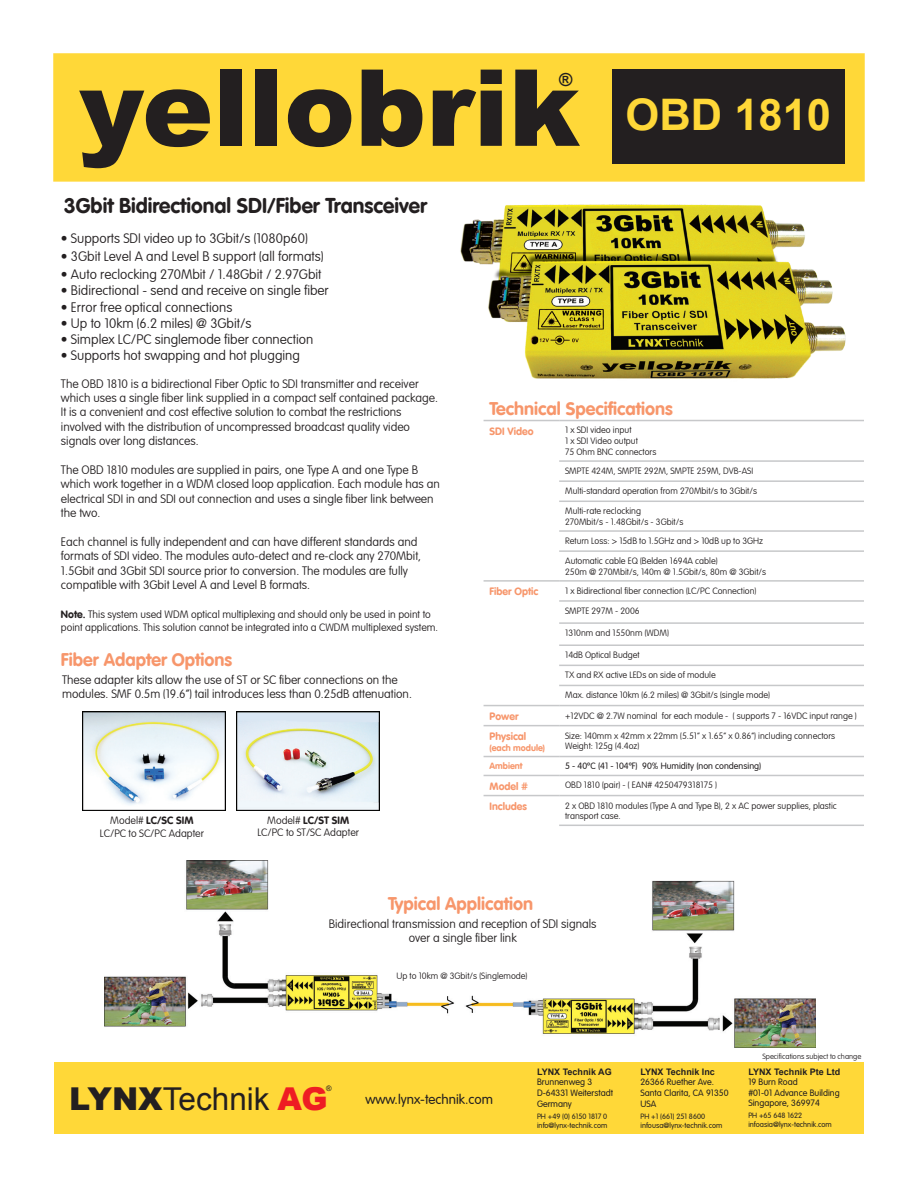
<style>
.page{position:relative;width:918px;height:1188px;background:#fff}
.page>*{position:absolute;margin:0;border:0;box-sizing:border-box;transform-origin:0 0}
.t1{font:900 106.5px "Arial";color:#231f20}
.t2{font:700 43.5px "Arial";color:#ffd838}
.t3{font:31.5px "Arial";color:#231f20}
.t4{font:700 21px "VAG Rounded LT";color:#231f20}
.t5{font:700 18px "VAG Rounded LT";color:#f7966b}
.t6{font:700 18px "Arial";color:#231f20}
.t7{font:100 13.5px "VAG Rounded LT";color:#231f20}
.t8{font:300 13.5px "VAG Rounded LT";color:#231f20}
.t9{font:100 12px/14.4px "VAG Rounded LT";color:#231f20}
.t10{font:100 10.5px/12.6px "VAG Rounded LT";color:#231f20;text-align:center}
.t11{font:700 10.5px "VAG Rounded LT";color:#f7966b}
.t12{font:100 9px/10.8px "VAG Rounded LT";color:#231f20}
.t13{font:300 9px/10.8px "VAG Rounded LT";color:#231f20}
.t14{font:700 9px "Arial";color:#231f20}
.t15{font:700 9px "VAG Rounded LT";color:#f7966b}
.t16{font:300 7.5px/9px "VAG Rounded LT";color:#231f20}
.t17{font:100 7.5px "VAG Rounded LT";color:#231f20}
.t18{font:7.5px "Arial";color:#231f20}
.s1{font-weight:700}
.s2{font-weight:900}
.s3{font-weight:900;color:#ee1d23}
</style>
<div class="page">
<img style="left:104px;top:860px;width:712px;height:187px">
<div style="left:53px;top:53px;width:812px;height:129px;background:#ffd838;border:2px solid #ffd838"></div>
<div style="left:612px;top:69px;width:233px;height:95px;background:#231f20"></div>
<hr style="left:484px;top:420px;width:75px;height:1px;background:#c7c8ca">
<hr style="left:559px;top:420px;width:305px;height:1px;background:#c7c8ca">
<hr style="left:559px;top:460px;width:305px;height:2px;background:#c7c8ca">
<hr style="left:559px;top:480px;width:305px;height:2px;background:#c7c8ca">
<hr style="left:559px;top:501px;width:305px;height:1px;background:#c7c8ca">
<hr style="left:559px;top:530px;width:305px;height:2px;background:#c7c8ca">
<hr style="left:559px;top:550px;width:305px;height:2px;background:#c7c8ca">
<hr style="left:559px;top:580px;width:305px;height:2px;background:#c7c8ca">
<hr style="left:559px;top:600px;width:305px;height:2px;background:#c7c8ca">
<hr style="left:559px;top:622px;width:305px;height:2px;background:#c7c8ca">
<hr style="left:559px;top:644px;width:305px;height:2px;background:#c7c8ca">
<hr style="left:559px;top:665px;width:305px;height:1px;background:#c7c8ca">
<hr style="left:559px;top:685px;width:305px;height:1px;background:#c7c8ca">
<hr style="left:559px;top:825px;width:305px;height:1px;background:#c7c8ca">
<hr style="left:484px;top:580px;width:75px;height:2px;background:#c7c8ca">
<hr style="left:559px;top:705px;width:305px;height:1px;background:#c7c8ca">
<hr style="left:559px;top:795px;width:305px;height:1px;background:#c7c8ca">
<hr style="left:559px;top:725px;width:305px;height:1px;background:#c7c8ca">
<hr style="left:559px;top:756px;width:305px;height:1px;background:#c7c8ca">
<hr style="left:559px;top:775px;width:305px;height:1px;background:#c7c8ca">
<hr style="left:484px;top:705px;width:75px;height:1px;background:#c7c8ca">
<hr style="left:484px;top:725px;width:75px;height:1px;background:#c7c8ca">
<hr style="left:484px;top:756px;width:75px;height:1px;background:#c7c8ca">
<hr style="left:484px;top:775px;width:75px;height:1px;background:#c7c8ca">
<hr style="left:484px;top:795px;width:75px;height:1px;background:#c7c8ca">
<img style="left:460px;top:204px;width:386px;height:175px">
<img style="left:82px;top:711px;width:144px;height:100px">
<img style="left:237px;top:711px;width:142px;height:99px">
<div style="left:54px;top:1062px;width:810px;height:72px;background:#ffd838"></div>
<h1 class="t1" style="left:79px;top:30px;width:503px">yellobrik</h1>
<h3 class="t6" style="left:559px;top:67px;width:15px">®</h3>
<h3 class="t4" style="left:64px;top:193px;width:365px">3Gbit Bidirectional SDI/Fiber Transceiver</h3>
<p class="t7" style="left:61px;top:231px;width:248px">• Supports SDI video up to 3Gbit/s (1080p60)</p>
<p class="t7" style="left:61px;top:249px;width:264px">• 3Gbit Level A and Level B support (all formats)</p>
<p class="t7" style="left:61px;top:267px;width:262px">• Auto reclocking 270Mbit / 1.48Gbit / 2.97Gbit</p>
<p class="t7" style="left:61px;top:283px;width:269px">• Bidirectional - send and receive on single fiber</p>
<p class="t7" style="left:61px;top:299px;width:173px">• Error free optical connections</p>
<p class="t7" style="left:61px;top:315px;width:192px">• Up to 10km (6.2 miles) @ 3Gbit/s</p>
<p class="t7" style="left:61px;top:331px;width:254px">• Simplex LC/PC singlemode fiber connection</p>
<p class="t7" style="left:61px;top:348px;width:241px">• Supports hot swapping and hot plugging</p>
<h2 class="t2" style="left:626px;top:86px;width:207px">OBD 1810</h2>
<p class="t9" style="left:61px;top:377px;width:378px">The OBD 1810 is a bidirectional Fiber Optic to SDI transmitter and receiver which uses a single fiber link supplied in a compact self contained package.<br>It is a convenient and cost effective solution to combat the restrictions involved with the distribution of uncompressed broadcast quality video signals over long distances.</p>
<p class="t9" style="left:61px;top:463px;width:380px">The OBD 1810 modules are supplied in pairs, one Type A and one Type B which work together in a WDM closed loop application. Each module has an electrical SDI in and SDI out connection and uses a single fiber link between the two.</p>
<p class="t9" style="left:61px;top:535px;width:362px">Each channel is fully independent and can have different standards and formats of SDI video. The modules auto-detect and re-clock any 270Mbit, 1.5Gbit and 3Gbit SDI source prior to conversion. The modules are fully compatible with 3Gbit Level A and Level B formats.</p>
<p class="t10" style="left:61px;top:608px;width:379px;text-align:left"><span class="s1">Note.</span> This system used WDM optical multiplexing and should only be used in point to point applications. This solution cannot be integrated into a CWDM multiplexed system.</p>
<h3 class="t5" style="left:61px;top:649px;width:173px">Fiber Adapter Options</h3>
<p class="t9" style="left:62px;top:673px;width:351px">These adapter kits allow the use of ST or SC fiber connections on the modules. SMF 0.5m (19.6”) tail introduces less than 0.25dB attenuation.</p>
<p class="t10" style="left:100px;top:814px;width:106px">Model# <span class="s1">LC/SC SIM<br></span>LC/PC to SC/PC Adapter</p>
<p class="t10" style="left:257px;top:814px;width:103px">Model# <span class="s1">LC/ST SIM<br></span>LC/PC to ST/SC Adapter</p>
<h3 class="t5" style="left:490px;top:398px;width:185px">Technical Specifications</h3>
<p class="t11" style="left:490px;top:425px;width:46px">SDI Video</p>
<p class="t12" style="left:565px;top:425px;width:93px">1 x SDI video input<br>1 x SDI Video output<br>75 Ohm BNC connectors</p>
<p class="t12" style="left:565px;top:466px;width:190px">SMPTE 424M, SMPTE 292M, SMPTE 259M, DVB-ASI</p>
<p class="t12" style="left:565px;top:486px;width:193px">Multi-standard operation from 270Mbit/s to 3Gbit/s</p>
<p class="t12" style="left:565px;top:506px;width:120px">Multi-rate reclocking<br>270Mbit/s - 1.48Gbit/s - 3Gbit/s</p>
<p class="t12" style="left:565px;top:536px;width:200px">Return Loss: &gt; 15dB to 1.5GHz and &gt; 10dB up to 3GHz</p>
<p class="t12" style="left:565px;top:556px;width:203px">Automatic cable EQ (Belden 1694A cable)<br>250m @ 270Mbit/s, 140m @ 1.5Gbit/s, 80m @ 3Gbit/s</p>
<p class="t11" style="left:490px;top:585px;width:50px">Fiber Optic</p>
<p class="t12" style="left:565px;top:586px;width:193px">1 x Bidirectional fiber connection (LC/PC Connection)</p>
<p class="t12" style="left:565px;top:606px;width:76px">SMPTE 297M - 2006</p>
<p class="t12" style="left:565px;top:628px;width:105px">1310nm and 1550nm (WDM)</p>
<p class="t12" style="left:565px;top:650px;width:76px">14dB Optical Budget</p>
<p class="t12" style="left:565px;top:670px;width:152px">TX and RX active LEDs on side of module</p>
<p class="t12" style="left:565px;top:690px;width:206px">Max. distance 10km (6.2 miles) @ 3Gbit/s (single mode)</p>
<p class="t11" style="left:490px;top:710px;width:30px">Power</p>
<p class="t12" style="left:565px;top:710px;width:293px">+12VDC @ 2.7W nominal for each module - ( supports 7 - 16VDC input range )</p>
<p class="t11" style="left:490px;top:730px;width:38px">Physical</p>
<p class="t15" style="left:490px;top:742px;width:57px">(each module)</p>
<p class="t12" style="left:565px;top:730px;width:272px">Size: 140mm x 42mm x 22mm (5.51” x 1.65” x 0.86”) including connectors<br>Weight: 125g (4.4oz)</p>
<p class="t15" style="left:490px;top:761px;width:35px">Ambient</p>
<p class="t13" style="left:565px;top:761px;width:198px">5 - 40ºC (41 - 104ºF) 90% Humidity (non condensing)</p>
<p class="t11" style="left:490px;top:780px;width:40px">Model #</p>
<p class="t12" style="left:565px;top:780px;width:153px">OBD 1810 (pair) - ( EAN# 4250479318175 )</p>
<p class="t11" style="left:490px;top:800px;width:39px">Includes</p>
<p class="t12" style="left:565px;top:800px;width:273px">2 x OBD 1810 modules (Type A and Type B), 2 x AC power supplies, plastic transport case.</p>
<h3 class="t5" style="left:388px;top:894px;width:147px">Typical Application</h3>
<p class="t9" style="left:329px;top:917px;width:269px;text-align:center">Bidirectional transmission and reception of SDI signals over a single fiber link</p>
<p class="t12" style="left:396px;top:971px;width:132px">Up to 10km @ 3Gbit/s (Singlemode)</p>
<p class="t18" style="left:326px;top:1083px;width:7px">®</p>
<h3 class="t3" style="left:69px;top:1078px;width:260px"><span class="s2">LYNX</span>Technik <span class="s3">AG</span></h3>
<p class="t8" style="left:366px;top:1092px;width:129px">www.lynx-technik.com</p>
<p class="t14" style="left:537px;top:1065px;width:76px">LYNX Technik AG</p>
<p class="t13" style="left:537px;top:1077px;width:77px">Brunnenweg 3<br>D-64331 Weiterstadt<br>Germany</p>
<p class="t16" style="left:537px;top:1112px;width:72px">PH +49 (0) 6150 1817 0 info@lynx-technik.com</p>
<p class="t14" style="left:640px;top:1065px;width:76px">LYNX Technik Inc</p>
<p class="t13" style="left:640px;top:1077px;width:90px">26366 Ruether Ave.<br>Santa Clarita, CA 91350<br>USA</p>
<p class="t16" style="left:640px;top:1112px;width:83px">PH +1 (661) 251 8600 infousa@lynx-technik.com</p>
<p class="t17" style="left:762px;top:1053px;width:100px">Specifications subject to change</p>
<p class="t14" style="left:748px;top:1065px;width:94px">LYNX Technik Pte Ltd</p>
<p class="t13" style="left:748px;top:1077px;width:93px">19 Burn Road<br>#01-01 Advance Building<br>Singapore, 369974</p>
<p class="t16" style="left:748px;top:1111px;width:85px">PH +65 648 1622 infoasia@lynx-technik.com</p>
</div>
